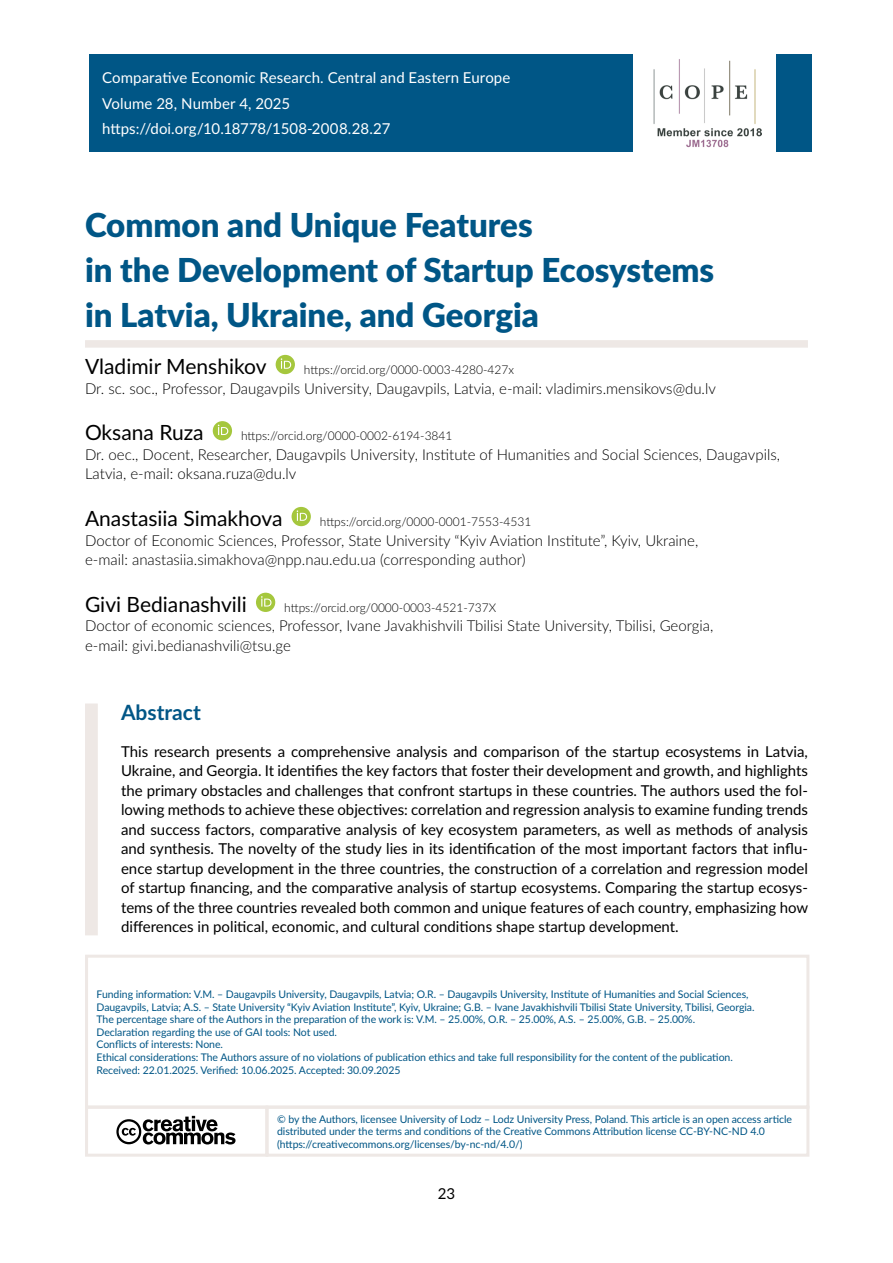
<style>
.page{position:relative;width:893px;height:1263px;background:#fff}
.page>*{position:absolute;margin:0;border:0;box-sizing:border-box;transform-origin:0 0}
.H{font:900 33px/45px "Lato";color:#005686}
.Autor{font:21px "Lato";color:#000}
.Abstrakt_H_ENG{font:700 21px "Lato";color:#005686}
.abstrakt_txt_ENG{font:15px/19.5px "Lato";color:#000;text-align:justify}
.Afiliacja{font:300 15px/19.5px "Lato";color:#000}
.Stopka{font:15px "Lato";letter-spacing:.005em;color:#fff}
.Autor-2{font:300 12px "Lato";color:#000}
.CC{font:10.5px/12.6px "Lato";letter-spacing:-.005em;color:#005686}
</style>
<div class="page">
<div style="left:85px;top:340px;width:723px;height:8px;background:#eee8e5"></div>
<div style="left:85px;top:703px;width:13px;height:232px;background:#eee8e5"></div>
<svg style="left:276px;top:355px;width:19px;height:19px"></svg>
<svg style="left:213px;top:421px;width:19px;height:19px"></svg>
<svg style="left:292px;top:507px;width:19px;height:19px"></svg>
<svg style="left:256px;top:593px;width:19px;height:19px"></svg>
<div style="left:89px;top:54px;width:723px;height:98px;background:#005686"></div>
<div style="left:266px;top:1106px;width:543px;height:51px;border:3px solid #eee8e5"></div>
<div style="left:85px;top:955px;width:724px;height:153px;border:3px solid #eee8e5"></div>
<div style="left:634px;top:42px;width:142px;height:122px;background:#fff"></div>
<img style="left:653px;top:59px;width:109px;height:89px">
<svg style="left:116px;top:1116px;width:120px;height:28px"></svg>
<div style="left:85px;top:1106px;width:183px;height:51px;border:3px solid #eee8e5"></div>
<p class="Stopka" style="left:102px;top:67px;width:410px">Comparative Economic Research. Central and Eastern Europe</p>
<p class="Stopka" style="left:102px;top:93px;width:190px">Volume 28, Number 4, 2025</p>
<p class="Stopka" style="left:102px;top:118px;width:290px">https://doi.org/10.18778/1508-2008.28.27</p>
<h1 class="H" style="left:85px;top:201px;width:631px">Common and Unique Features<br>in the Development of Startup Ecosystems in Latvia, Ukraine, and Georgia</h1>
<p class="Autor" style="left:85px;top:351px;width:183px">Vladimir Menshikov</p>
<p class="Autor-2" style="left:304px;top:361px;width:212px">https://orcid.org/0000-0003-4280-427x</p>
<p class="Afiliacja" style="left:85px;top:378px;width:632px">Dr. sc. soc., Professor, Daugavpils University, Daugavpils, Latvia, e-mail: vladimirs.mensikovs@du.lv</p>
<p class="Autor" style="left:85px;top:418px;width:120px">Oksana Ruza</p>
<p class="Autor-2" style="left:241px;top:428px;width:213px">https://orcid.org/0000-0002-6194-3841</p>
<p class="Afiliacja" style="left:85px;top:444px;width:696px">Dr. oec., Docent, Researcher, Daugavpils University, Institute of Humanities and Social Sciences, Daugavpils,<br>Latvia, e-mail: oksana.ruza@du.lv</p>
<p class="Autor" style="left:85px;top:503px;width:199px">Anastasiia Simakhova</p>
<p class="Autor-2" style="left:320px;top:513px;width:213px">https://orcid.org/0000-0001-7553-4531</p>
<p class="Afiliacja" style="left:85px;top:530px;width:615px">Doctor of Economic Sciences, Professor, State University “Kyiv Aviation Institute”, Kyiv, Ukraine, e-mail: anastasiia.simakhova@npp.nau.edu.ua (corresponding author)</p>
<p class="Autor" style="left:85px;top:589px;width:163px">Givi Bedianashvili</p>
<p class="Autor-2" style="left:284px;top:599px;width:213px">https://orcid.org/0000-0003-4521-737X</p>
<p class="Afiliacja" style="left:85px;top:616px;width:630px">Doctor of economic sciences, Professor, Ivane Javakhishvili Tbilisi State University, Tbilisi, Georgia, e-mail: givi.bedianashvili@tsu.ge</p>
<p class="Abstrakt_H_ENG" style="left:121px;top:697px;width:81px">Abstract</p>
<p class="abstrakt_txt_ENG" style="left:121px;top:741px;width:689px">This research presents a comprehensive analysis and comparison of the startup ecosystems in Latvia, Ukraine, and Georgia. It identifies the key factors that foster their development and growth, and highlights the primary obstacles and challenges that confront startups in these countries. The authors used the fol&shy;lowing methods to achieve these objectives: correlation and regression analysis to examine funding trends and success factors, comparative analysis of key ecosystem parameters, as well as methods of analysis and synthesis. The novelty of the study lies in its identification of the most important factors that influ&shy;ence startup development in the three countries, the construction of a correlation and regression model of startup financing, and the comparative analysis of startup ecosystems. Comparing the startup ecosys&shy;tems of the three countries revealed both common and unique features of each country, emphasizing how differences in political, economic, and cultural conditions shape startup development.</p>
<p class="CC" style="left:97px;top:987px;width:659px">Funding information: V.M. – Daugavpils University, Daugavpils, Latvia; O.R. – Daugavpils University, Institute of Humanities and Social Sciences,<br>Daugavpils, Latvia; A.S. – State University “Kyiv Aviation Institute”, Kyiv, Ukraine; G.B. – Ivane Javakhishvili Tbilisi State University, Tbilisi, Georgia.</p>
<p class="CC" style="left:97px;top:1013px;width:600px">The percentage share of the Authors in the preparation of the work is: V.M. – 25.00%, O.R. – 25.00%, A.S. – 25.00%, G.B. – 25.00%.</p>
<p class="CC" style="left:97px;top:1025px;width:242px">Declaration regarding the use of GAI tools: Not used.</p>
<p class="CC" style="left:97px;top:1038px;width:128px">Conflicts of interests: None.</p>
<p class="CC" style="left:97px;top:1050px;width:638px">Ethical considerations: The Authors assure of no violations of publication ethics and take full responsibility for the content of the publication.</p>
<p class="CC" style="left:97px;top:1063px;width:305px">Received: 22.01.2025. Verified: 10.06.2025. Accepted: 30.09.2025</p>
<p class="CC" style="left:277px;top:1112px;width:516px">© by the Authors, licensee University of Lodz – Lodz University Press, Poland. This article is an open access article distributed under the terms and conditions of the Creative Commons Attribution license CC‑BY‑NC‑ND 4.0</p>
<p class="CC" style="left:277px;top:1137px;width:247px">(https://creativecommons.org/licenses/by-nc-nd/4.0/)</p>
<p class="abstrakt_txt_ENG" style="left:438px;top:1183px;width:19px">23</p>
</div>
